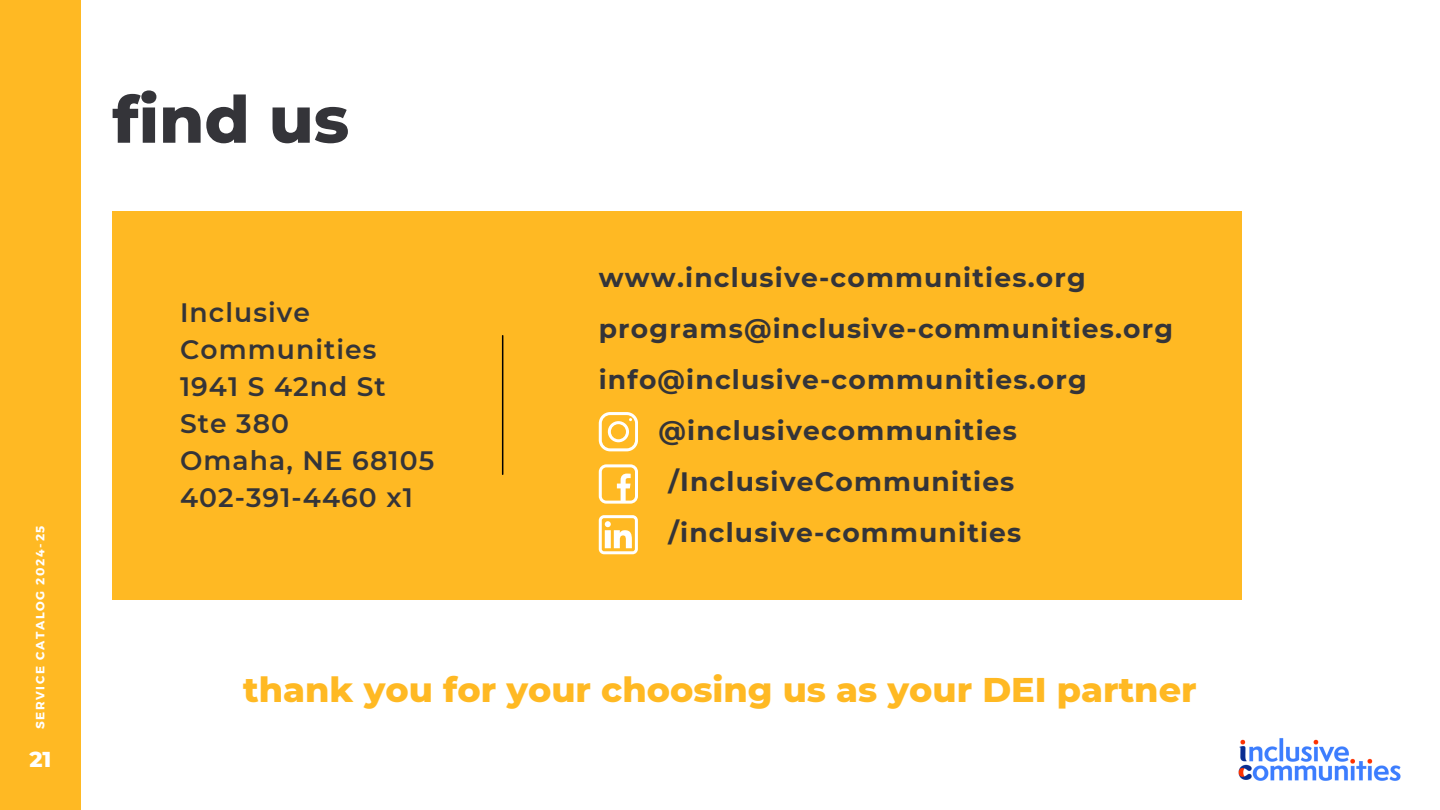
<style>
.page{position:relative;width:1440px;height:810px;background:#fff}
.page>*{position:absolute;margin:0;border:0;box-sizing:border-box;transform-origin:0 0}
.t1{font:800 65px "Montserrat";color:#343439}
.t2{font:800 35px "Montserrat";color:#ffb923}
.t3{font:700 26.6px "Montserrat";letter-spacing:.045em;color:#343439}
.t4{font:600 26.6px/37px "Montserrat";letter-spacing:.04em;color:#343439}
.t5{font:800 22px "Montserrat";color:#fff}
.t6{font:700 12px "Montserrat";letter-spacing:.135em;color:#fff}
</style>
<div class="page">
<img style="left:1238px;top:738px;width:163px;height:43px">
<div style="left:0;top:0;width:81px;height:810px;background:#ffb923"></div>
<div style="left:112px;top:211px;width:1130px;height:388px;background:#ffb923"></div>
<hr style="left:502px;top:336px;width:1px;height:138px;background:#000">
<svg style="left:599px;top:412px;width:39px;height:39px"></svg>
<svg style="left:599px;top:464px;width:39px;height:39px"></svg>
<svg style="left:599px;top:515px;width:39px;height:39px"></svg>
<p class="t6" style="left:33px;top:729px;width:205px;rotate:-90deg">SERVICE CATALOG 2024-25</p>
<p class="t5" style="left:29px;top:746px;width:24px">21</p>
<p class="t1" style="left:112px;top:80px;width:238px">find us</p>
<h3 class="t4" style="left:180px;top:294px;width:256px">Inclusive<br>Communities<br>1941 S 42nd St<br>Ste 380<br>Omaha, NE 68105<br>402-391-4460 x1</h3>
<h3 class="t3" style="left:599px;top:261px;width:488px">www.inclusive-communities.org</h3>
<h3 class="t3" style="left:599px;top:312px;width:576px">programs@inclusive-communities.org</h3>
<h3 class="t3" style="left:599px;top:363px;width:490px">info@inclusive-communities.org</h3>
<h3 class="t3" style="left:659px;top:414px;width:360px">@inclusivecommunities</h3>
<h3 class="t3" style="left:669px;top:465px;width:347px">/InclusiveCommunities</h3>
<h3 class="t3" style="left:669px;top:516px;width:354px">/inclusive-communities</h3>
<p class="t2" style="left:243px;top:668px;width:955px">thank you for your choosing us as your DEI partner</p>
</div>
